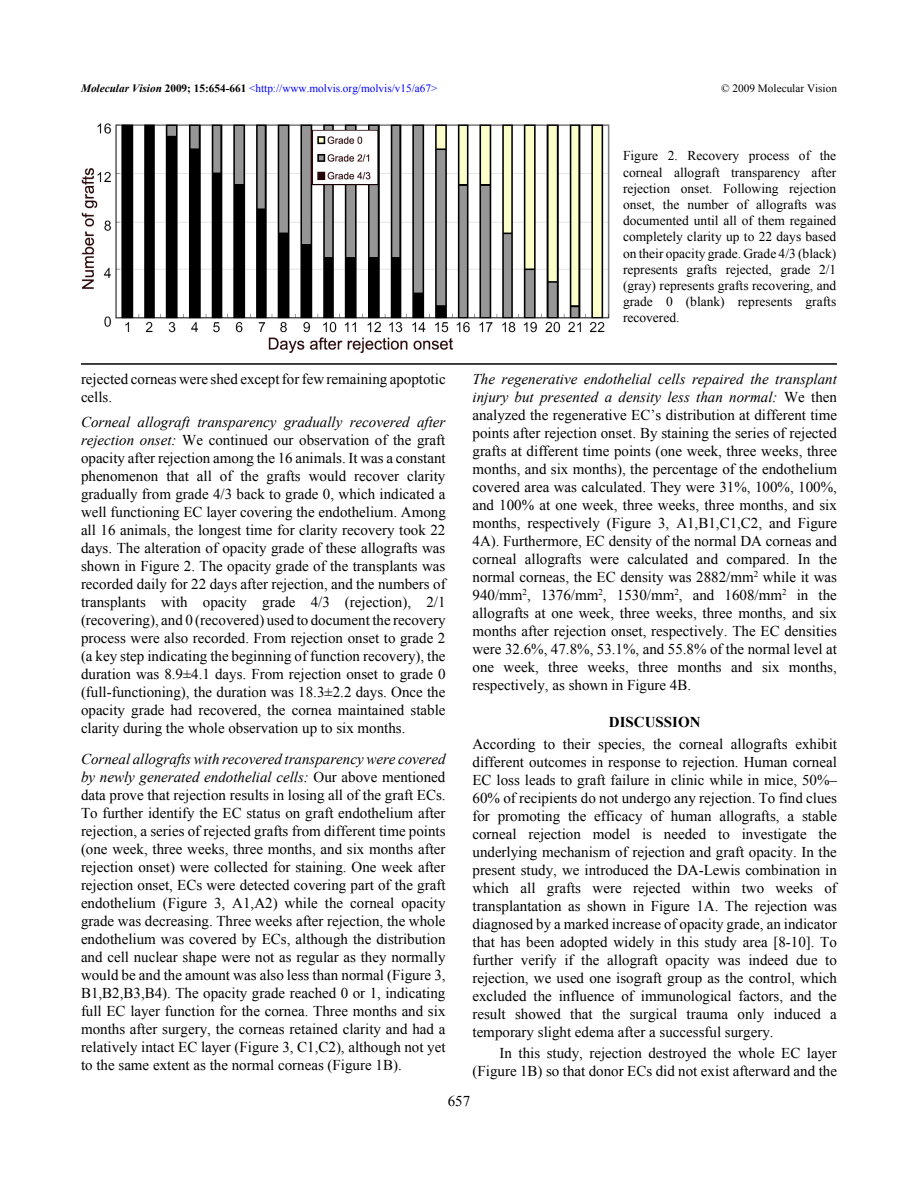
<style>
.page{position:relative;width:918px;height:1188px;background:#fff}
.page>*{position:absolute;margin:0;border:0;box-sizing:border-box;transform-origin:0 0}
.t1{font:15px/18px "Times New Roman";color:#000;text-align:justify}
.t2{font:700 15px "Times New Roman";color:#000}
.t3{font:13.5px/16.2px "Times New Roman";color:#000;text-align:justify}
.t4{font:11.25px "Times New Roman";color:#00f}
.t5{font:11.25px "Times New Roman";color:#000}
.s1{font-weight:700;font-style:italic;color:#000}
.s2{font-weight:700;color:#000}
.s3{font-style:italic}
</style>
<div class="page">
<img style="left:81px;top:123px;width:529px;height:229px">
<hr style="left:81px;top:363px;width:756px;height:2px;background:#000">
<p class="t4" style="left:81px;top:82px;width:358px"><span class="s1">Molecular Vision</span> <span class="s2">2009; 15:654-661</span> &lt;http://www.molvis.org/molvis/v15/a67&gt;</p>
<p class="t5" style="left:721px;top:82px;width:117px">© 2009 Molecular Vision</p>
<p class="t1" style="left:81px;top:370px;width:366px">rejected corneas were shed except for few remaining apoptotic cells.</p>
<p class="t1" style="left:81px;top:412px;width:366px"><span class="s3">Corneal allograft transparency gradually recovered after rejection onset:</span> We continued our observation of the graft opacity after rejection among the 16 animals. It was a constant phenomenon that all of the grafts would recover clarity gradually from grade 4/3 back to grade 0, which indicated a well functioning EC layer covering the endothelium. Among all 16 animals, the longest time for clarity recovery took 22 days. The alteration of opacity grade of these allografts was shown in Figure 2. The opacity grade of the transplants was recorded daily for 22 days after rejection, and the numbers of transplants with opacity grade 4/3 (rejection), 2/1 (recovering), and 0 (recovered) used to document the recovery process were also recorded. From rejection onset to grade 2 (a key step indicating the beginning of function recovery), the duration was 8.9±4.1 days. From rejection onset to grade 0 (full-functioning), the duration was 18.3±2.2 days. Once the opacity grade had recovered, the cornea maintained stable clarity during the whole observation up to six months.</p>
<p class="t1" style="left:81px;top:749px;width:366px"><span class="s3">Corneal allografts with recovered transparency were covered by newly generated endothelial cells:</span> Our above mentioned data prove that rejection results in losing all of the graft ECs.<br>To further identify the EC status on graft endothelium after rejection, a series of rejected grafts from different time points (one week, three weeks, three months, and six months after rejection onset) were collected for staining. One week after rejection onset, ECs were detected covering part of the graft endothelium (Figure 3, A1,A2) while the corneal opacity grade was decreasing. Three weeks after rejection, the whole endothelium was covered by ECs, although the distribution and cell nuclear shape were not as regular as they normally would be and the amount was also less than normal (Figure 3, B1,B2,B3,B4). The opacity grade reached 0 or 1, indicating full EC layer function for the cornea. Three months and six months after surgery, the corneas retained clarity and had a relatively intact EC layer (Figure 3, C1,C2), although not yet to the same extent as the normal corneas (Figure 1B).</p>
<p class="t3" style="left:623px;top:148px;width:215px">Figure 2. Recovery process of the corneal allograft transparency after rejection onset. Following rejection onset, the number of allografts was documented until all of them regained completely clarity up to 22 days based on their opacity grade. Grade 4/3 (black) represents grafts rejected, grade 2/1 (gray) represents grafts recovering, and grade 0 (blank) represents grafts recovered.</p>
<p class="t1" style="left:472px;top:370px;width:366px"><span class="s3">The regenerative endothelial cells repaired the transplant injury but presented a density less than normal:</span> We then analyzed the regenerative EC’s distribution at different time points after rejection onset. By staining the series of rejected grafts at different time points (one week, three weeks, three months, and six months), the percentage of the endothelium covered area was calculated. They were 31%, 100%, 100%, and 100% at one week, three weeks, three months, and six months, respectively (Figure 3, A1,B1,C1,C2, and Figure 4A). Furthermore, EC density of the normal DA corneas and corneal allografts were calculated and compared. In the normal corneas, the EC density was 2882/mm<sup>2</sup> while it was 940/mm<sup>2</sup>, 1376/mm<sup>2</sup>, 1530/mm<sup>2</sup>, and 1608/mm<sup>2</sup> in the allografts at one week, three weeks, three months, and six months after rejection onset, respectively. The EC densities were 32.6%, 47.8%, 53.1%, and 55.8% of the normal level at one week, three weeks, three months and six months, respectively, as shown in Figure 4B.</p>
<p class="t2" style="left:609px;top:714px;width:93px">DISCUSSION</p>
<p class="t1" style="left:473px;top:735px;width:366px">According to their species, the corneal allografts exhibit different outcomes in response to rejection. Human corneal EC loss leads to graft failure in clinic while in mice, 50%– 60% of recipients do not undergo any rejection. To find clues for promoting the efficacy of human allografts, a stable corneal rejection model is needed to investigate the underlying mechanism of rejection and graft opacity. In the present study, we introduced the DA-Lewis combination in which all grafts were rejected within two weeks of transplantation as shown in Figure 1A. The rejection was diagnosed by a marked increase of opacity grade, an indicator that has been adopted widely in this study area [8-10]. To further verify if the allograft opacity was indeed due to rejection, we used one isograft group as the control, which excluded the influence of immunological factors, and the result showed that the surgical trauma only induced a temporary slight edema after a successful surgery.</p>
<p class="t1" style="left:473px;top:1044px;width:366px;text-align:right">In this study, rejection destroyed the whole EC layer (Figure 1B) so that donor ECs did not exist afterward and the</p>
<p class="t1" style="left:448px;top:1092px;width:24px">657</p>
</div>
